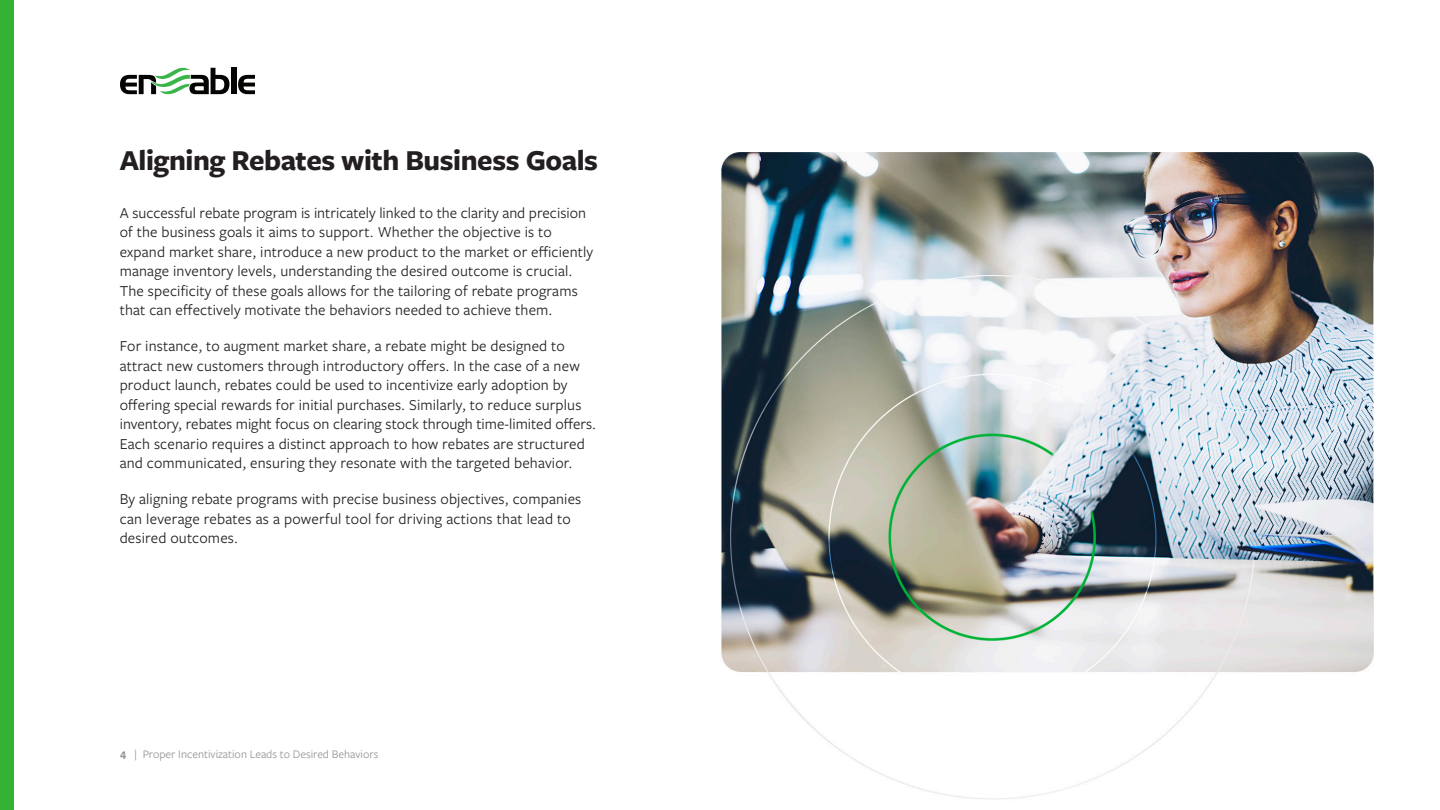
<style>
.page{position:relative;width:1440px;height:810px;background:#fff}
.page>*{position:absolute;margin:0;border:0;box-sizing:border-box;transform-origin:0 0}
.t1{font:700 30px "Freight Sans Pro";letter-spacing:-.015em;color:#231f20}
.body_copy{font:15.75px/19.5px "Freight Sans Pro";letter-spacing:.01em;color:#231f20}
.t2{font:12px "Freight Sans LF Pro";color:#939598}
.s1{font-weight:700}
</style>
<div class="page">
<img style="left:721px;top:152px;width:653px;height:648px">
<div style="left:0;top:0;width:14px;height:810px;background:#34b233"></div>
<div style="left:231px;top:68px;width:5px;height:26px;background:#040503"></div>
<svg style="left:238px;top:75px;width:17px;height:19px"></svg>
<svg style="left:120px;top:68px;width:110px;height:26px"></svg>
<h3 class="t1" style="left:120px;top:140px;width:480px">Aligning Rebates with Business Goals</h3>
<p class="body_copy" style="left:120px;top:202px;width:475px">A successful rebate program is intricately linked to the clarity and precision of the business goals it aims to support. Whether the objective is to expand market share, introduce a new product to the market or efficiently manage inventory levels, understanding the desired outcome is crucial.<br>The specificity of these goals allows for the tailoring of rebate programs that can effectively motivate the behaviors needed to achieve them.</p>
<p class="body_copy" style="left:120px;top:336px;width:478px">For instance, to augment market share, a rebate might be designed to attract new customers through introductory offers. In the case of a new product launch, rebates could be used to incentivize early adoption by offering special rewards for initial purchases. Similarly, to reduce surplus inventory, rebates might focus on clearing stock through time-limited offers.<br>Each scenario requires a distinct approach to how rebates are structured and communicated, ensuring they resonate with the targeted behavior.</p>
<p class="body_copy" style="left:120px;top:489px;width:463px">By aligning rebate programs with precise business objectives, companies can leverage rebates as a powerful tool for driving actions that lead to desired outcomes.</p>
<p class="t2" style="left:120px;top:746px;width:260px"><span class="s1">4</span> | Proper Incentivization Leads to Desired Behaviors</p>
</div>
